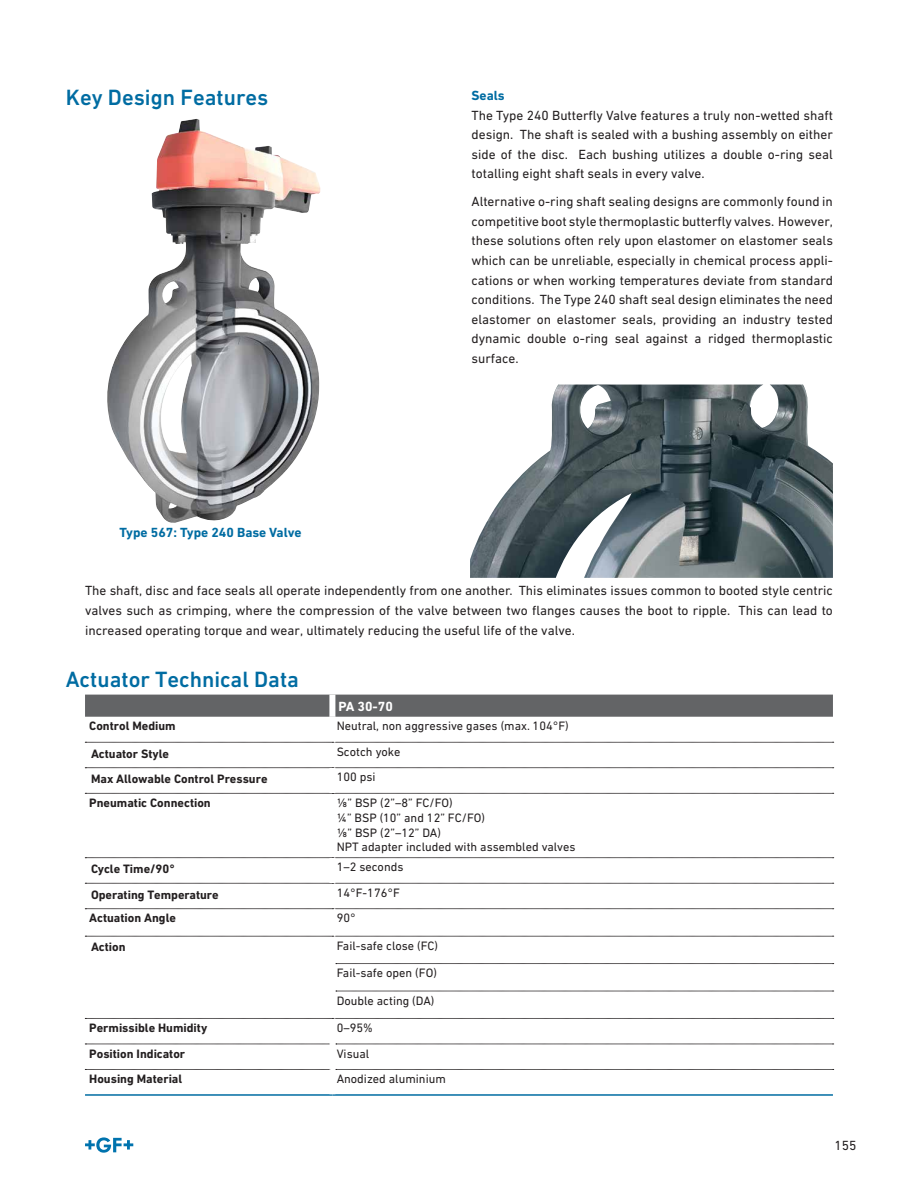
<style>
.page{position:relative;width:918px;height:1188px;background:#fff}
.page>*{position:absolute;margin:0;border:0;box-sizing:border-box;transform-origin:0 0}
.t1{font:500 22.5px "DIN Next W1 G";color:#006ca2}
.t2{font:13.5px/19.5px "DIN Next W1 G";color:#231f20;text-align:justify}
.t3{font:700 13.5px "DIN Next W1 G";color:#006ca2}
.t4{font:700 13.5px "DIN Next W1 G";color:#fff}
.t5{font:12.3px/14.9px "DIN Next W1 G";color:#231f20}
.t6{font:700 12.3px "DIN Next W1 G";color:#231f20}
</style>
<div class="page">
<svg style="left:85px;top:1137px;width:48px;height:16px"></svg>
<img style="left:470px;top:385px;width:363px;height:193px">
<img style="left:107px;top:119px;width:213px;height:404px">
<div style="left:85px;top:695px;width:748px;height:22px;background:#636466"></div>
<svg style="left:85px;top:768px;width:244px;height:168px"></svg>
<hr style="left:85px;top:1094px;width:247px;height:2px;background:#006ca2">
<hr style="left:332px;top:1094px;width:501px;height:2px;background:#006ca2">
<svg style="left:336px;top:963px;width:498px;height:1px"></svg>
<svg style="left:336px;top:991px;width:498px;height:1px"></svg>
<svg style="left:85px;top:1044px;width:244px;height:1px"></svg>
<svg style="left:336px;top:1044px;width:498px;height:1px"></svg>
<svg style="left:85px;top:1069px;width:244px;height:1px"></svg>
<svg style="left:336px;top:1069px;width:498px;height:1px"></svg>
<svg style="left:85px;top:742px;width:749px;height:1px"></svg>
<svg style="left:85px;top:767px;width:749px;height:1px"></svg>
<svg style="left:85px;top:793px;width:749px;height:1px"></svg>
<svg style="left:85px;top:857px;width:749px;height:1px"></svg>
<svg style="left:85px;top:883px;width:749px;height:1px"></svg>
<svg style="left:85px;top:908px;width:749px;height:1px"></svg>
<svg style="left:85px;top:936px;width:749px;height:1px"></svg>
<svg style="left:85px;top:1018px;width:749px;height:1px"></svg>
<div style="left:329px;top:695px;width:6px;height:22px;background:#fff"></div>
<h1 class="t1" style="left:66px;top:84px;width:204px">Key Design Features</h1>
<p class="t3" style="left:119px;top:525px;width:184px">Type 567: Type 240 Base Valve</p>
<p class="t3" style="left:472px;top:88px;width:35px">Seals</p>
<p class="t2" style="left:472px;top:105px;width:363px">The Type 240 Butterfly Valve features a truly non-wetted shaft design. The shaft is sealed with a bushing assembly on either side of the disc. Each bushing utilizes a double o-ring seal totalling eight shaft seals in every valve.</p>
<p class="t2" style="left:472px;top:192px;width:363px">Alternative o-ring shaft sealing designs are commonly found in competitive boot style thermoplastic butterfly valves. However, these solutions often rely upon elastomer on elastomer seals which can be unreliable, especially in chemical process appli&shy;cations or when working temperatures deviate from standard conditions. The Type 240 shaft seal design eliminates the need elastomer on elastomer seals, providing an industry tested dynamic double o-ring seal against a ridged thermoplastic surface.</p>
<p class="t2" style="left:85px;top:581px;width:749px">The shaft, disc and face seals all operate independently from one another. This eliminates issues common to booted style centric valves such as crimping, where the compression of the valve between two flanges causes the boot to ripple. This can lead to increased operating torque and wear, ultimately reducing the useful life of the valve.</p>
<h1 class="t1" style="left:66px;top:666px;width:235px">Actuator Technical Data</h1>
<p class="t4" style="left:338px;top:698px;width:56px">PA 30-70</p>
<p class="t6" style="left:89px;top:719px;width:88px">Control Medium</p>
<p class="t5" style="left:337px;top:718px;width:234px">Neutral, non aggressive gases (max. 104°F)</p>
<p class="t6" style="left:91px;top:746px;width:80px">Actuator Style</p>
<p class="t5" style="left:337px;top:744px;width:65px">Scotch yoke</p>
<p class="t6" style="left:91px;top:772px;width:178px">Max Allowable Control Pressure</p>
<p class="t5" style="left:337px;top:770px;width:40px">100 psi</p>
<p class="t6" style="left:89px;top:795px;width:123px">Pneumatic Connection</p>
<p class="t5" style="left:337px;top:795px;width:240px">⅛” BSP (2”–8” FC/FO)<br>¼” BSP (10” and 12” FC/FO)<br>⅛” BSP (2”–12” DA)<br>NPT adapter included with assembled valves</p>
<p class="t6" style="left:91px;top:862px;width:85px">Cycle Time/90°</p>
<p class="t5" style="left:337px;top:860px;width:68px">1–2 seconds</p>
<p class="t6" style="left:91px;top:887px;width:129px">Operating Temperature</p>
<p class="t5" style="left:337px;top:885px;width:65px">14°F-176°F</p>
<p class="t6" style="left:89px;top:911px;width:88px">Actuation Angle</p>
<p class="t5" style="left:337px;top:911px;width:21px">90°</p>
<p class="t6" style="left:91px;top:940px;width:36px">Action</p>
<p class="t5" style="left:337px;top:938px;width:103px">Fail-safe close (FC)</p>
<p class="t5" style="left:337px;top:965px;width:102px">Fail-safe open (FO)</p>
<p class="t5" style="left:337px;top:993px;width:99px">Double acting (DA)</p>
<p class="t6" style="left:89px;top:1021px;width:119px">Permissible Humidity</p>
<p class="t5" style="left:337px;top:1020px;width:38px">0–95%</p>
<p class="t6" style="left:89px;top:1046px;width:97px">Position Indicator</p>
<p class="t5" style="left:337px;top:1046px;width:34px">Visual</p>
<p class="t6" style="left:89px;top:1072px;width:94px">Housing Material</p>
<p class="t5" style="left:337px;top:1071px;width:111px">Anodized aluminium</p>
<p class="t2" style="left:835px;top:1136px;width:23px">155</p>
</div>
